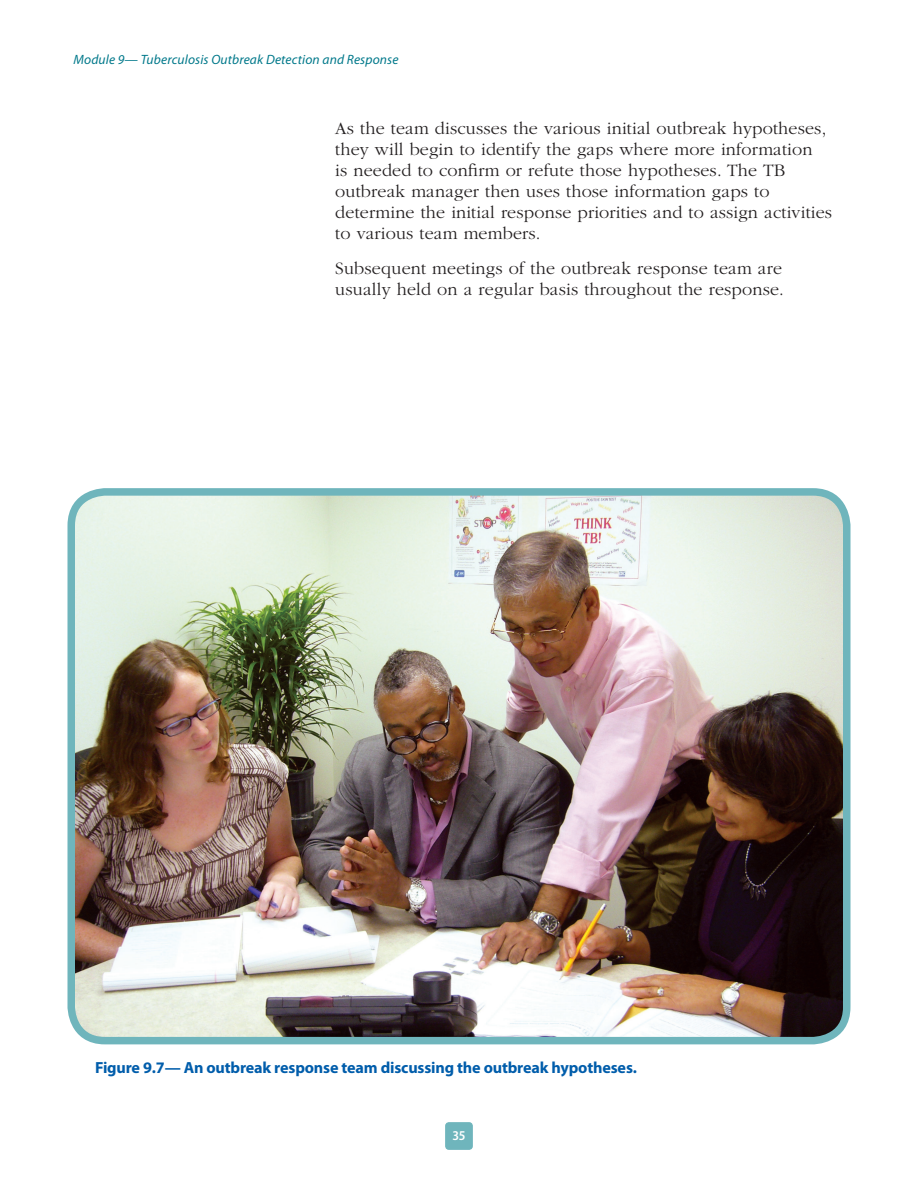
<style>
.page{position:relative;width:918px;height:1188px;background:#fff}
.page>*{position:absolute;margin:0;border:0;box-sizing:border-box;transform-origin:0 0}
.t1{font:300 18px/21px "ITC Garamond Std";letter-spacing:.01em;color:#231f20}
.t2{font:700 16.2px "Myriad Pro";letter-spacing:-.01em;color:#015dab}
.t3{font:italic 13.5px "Myriad Pro";letter-spacing:.01em;color:#02798b}
.t4{font:600 semi-condensed 13.5px "Myriad Pro";color:#fff}
</style>
<div class="page">
<img style="left:71px;top:497px;width:776px;height:544px">
<div style="left:68px;top:488px;width:782px;height:556px;border:8px solid #6fb5bc;border-radius:34px"></div>
<div style="left:447px;top:1124px;width:24px;height:24px;background:#6fb5bc;border-radius:2px"></div>
<div style="left:445px;top:1122px;width:28px;height:28px;border:4px solid #6fb5bc;border-radius:2px"></div>
<p class="t3" style="left:74px;top:52px;width:327px">Module 9— Tuberculosis Outbreak Detection and Response</p>
<p class="t1" style="left:335px;top:118px;width:498px">As the team discusses the various initial outbreak hypotheses, they will begin to identify the gaps where more information<br>is needed to confirm or refute those hypotheses. The TB outbreak manager then uses those information gaps to determine the initial response priorities and to assign activities to various team members.</p>
<p class="t1" style="left:335px;top:258px;width:450px">Subsequent meetings of the outbreak response team are usually held on a regular basis throughout the response.</p>
<p class="t2" style="left:95px;top:1058px;width:543px">Figure 9.7— An outbreak response team discussing the outbreak hypotheses.</p>
<p class="t4" style="left:452px;top:1128px;width:15px">35</p>
</div>
